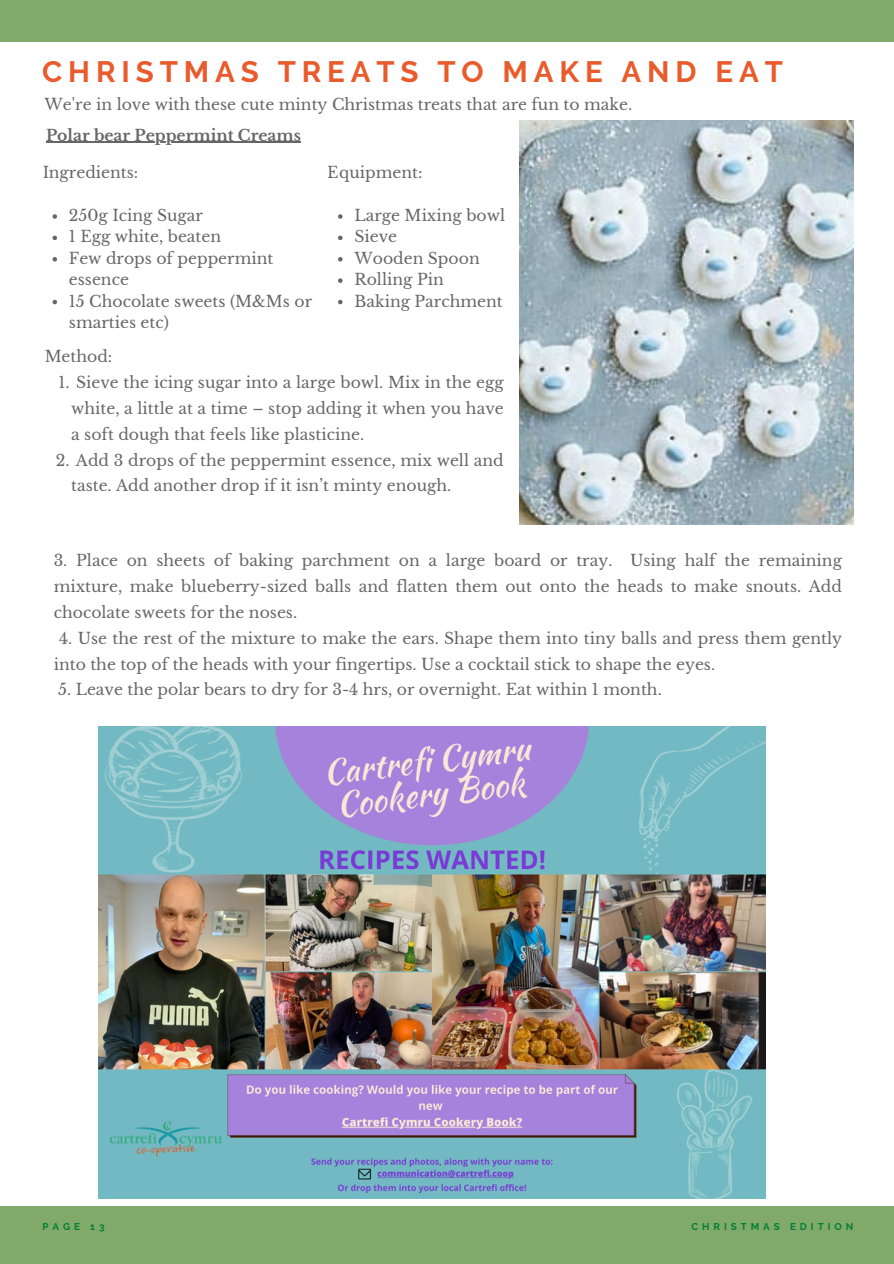
<style>
.page{position:relative;width:894px;height:1264px;background:#fff}
.page>*{position:absolute;margin:0;border:0;box-sizing:border-box;transform-origin:0 0}
.t1{font:700 29.4px "Raleway";letter-spacing:.2em;color:#e95b2c}
.t2{font:15.6px/21.3px "Libre Baskerville";color:#000}
.t3{font:700 15.6px "Libre Baskerville";color:#000}
.t4{font:700 9.9px "Raleway";letter-spacing:.4em;color:#008037}
</style>
<div class="page">
<img style="left:519px;top:121px;width:334px;height:404px">
<div style="left:0;top:1206px;width:893px;height:57px;background:#81a969"></div>
<div style="left:0;top:0;width:893px;height:42px;background:#81a969"></div>
<img style="left:98px;top:726px;width:667px;height:472px">
<hr style="left:46px;top:142px;width:255px;height:1px;background:#000">
<svg style="left:52px;top:214px;width:5px;height:5px"></svg>
<svg style="left:52px;top:236px;width:5px;height:4px"></svg>
<svg style="left:52px;top:257px;width:5px;height:4px"></svg>
<svg style="left:52px;top:300px;width:5px;height:4px"></svg>
<svg style="left:338px;top:214px;width:4px;height:5px"></svg>
<svg style="left:338px;top:236px;width:4px;height:4px"></svg>
<svg style="left:338px;top:257px;width:4px;height:4px"></svg>
<svg style="left:338px;top:278px;width:4px;height:5px"></svg>
<svg style="left:338px;top:300px;width:4px;height:4px"></svg>
<h3 class="t1" style="left:42px;top:54px;width:742px">CHRISTMAS TREATS TO MAKE AND EAT</h3>
<p class="t2" style="left:45px;top:94px;width:589px">We're in love with these cute minty Christmas treats that are fun to make.</p>
<p class="t3" style="left:46px;top:126px;width:256px">Polar bear Peppermint Creams</p>
<p class="t2" style="left:42px;top:162px;width:97px">Ingredients:</p>
<p class="t2" style="left:69px;top:205px;width:244px">250g Icing Sugar<br>1 Egg white, beaten<br>Few drops of peppermint essence<br>15 Chocolate sweets (M&amp;Ms or smarties etc)</p>
<p class="t2" style="left:328px;top:162px;width:96px">Equipment:</p>
<p class="t2" style="left:354px;top:205px;width:152px">Large Mixing bowl<br>Sieve<br>Wooden Spoon<br>Rolling Pin<br>Baking Parchment</p>
<p class="t2" style="left:45px;top:346px;width:69px">Method:</p>
<p class="t2" style="left:71px;top:369px;width:434px;line-height:25.8px;text-align:justify;text-indent:-13px">1. Sieve the icing sugar into a large bowl. Mix in the egg white, a little at a time – stop adding it when you have a soft dough that feels like plasticine.</p>
<p class="t2" style="left:71px;top:447px;width:434px;line-height:25.8px;text-indent:-15px">2. Add 3 drops of the peppermint essence, mix well and taste. Add another drop if it isn’t minty enough.</p>
<p class="t2" style="left:54px;top:547px;width:789px;line-height:25.8px;text-align:justify">3. Place on sheets of baking parchment on a large board or tray. Using half the remaining mixture, make blueberry-sized balls and flatten them out onto the heads to make snouts. Add chocolate sweets for the noses.</p>
<p class="t2" style="left:54px;top:625px;width:789px;line-height:25.8px;text-indent:5px">4. Use the rest of the mixture to make the ears. Shape them into tiny balls and press them gently into the top of the heads with your fingertips. Use a cocktail stick to shape the eyes.</p>
<p class="t2" style="left:58px;top:679px;width:605px">5. Leave the polar bears to dry for 3-4 hrs, or overnight. Eat within 1 month.</p>
<h3 class="t4" style="left:42px;top:1220px;width:64px">PAGE 13</h3>
<h2 class="t4" style="left:691px;top:1220px;width:163px">CHRISTMAS EDITION</h2>
</div>
